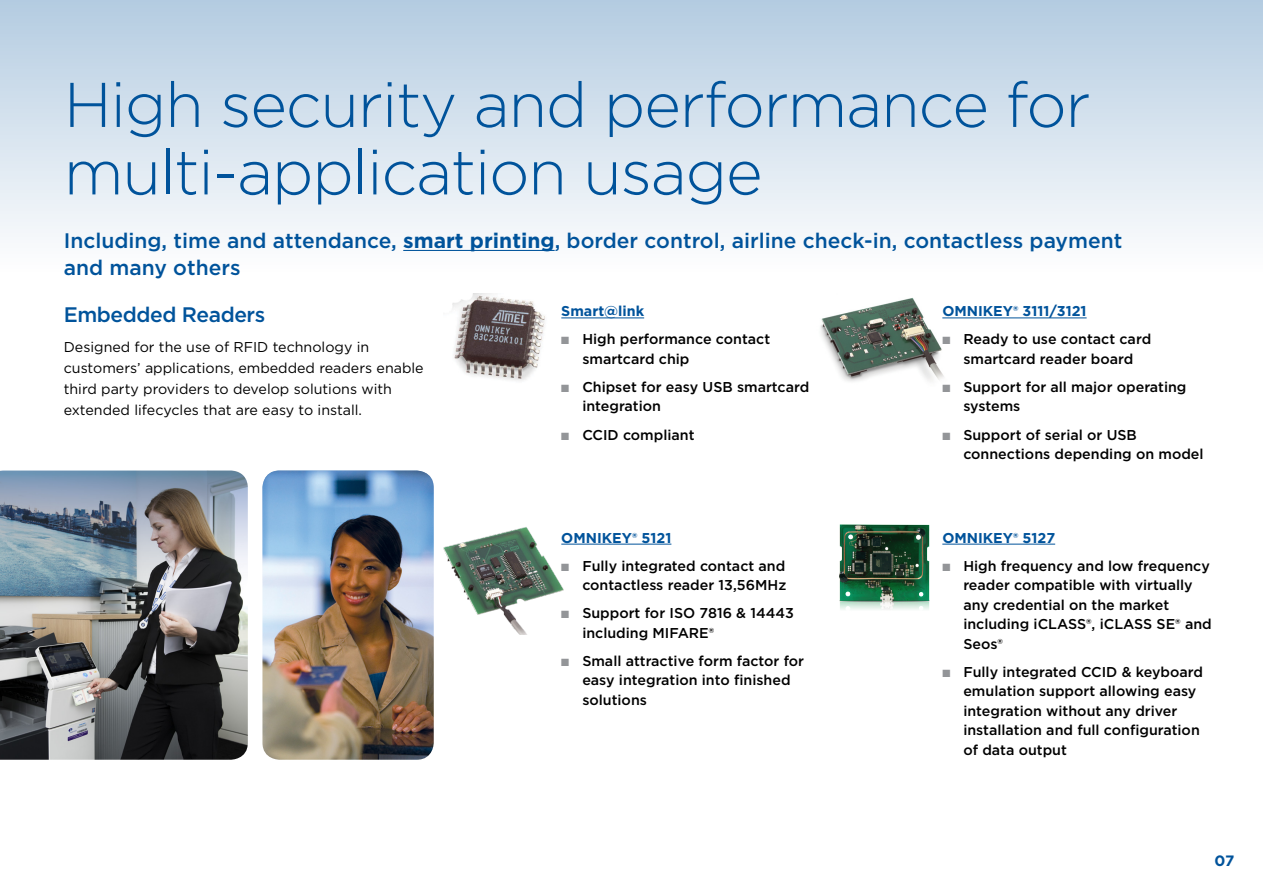
<style>
.page{position:relative;width:1263px;height:893px;background:#fff}
.page>*{position:absolute;margin:0;border:0;box-sizing:border-box;transform-origin:0 0}
.t1{font:300 63px/67.5px "Gotham";letter-spacing:-.02em;color:#00539b}
.t2{font:500 21px/27px "Gotham";color:#00539b}
.t3{font:500 21px "Gotham";letter-spacing:-.02em;color:#00539b}
.t4{font:700 15px "Gotham";color:#00539b}
.t5{font:500 14.25px/19.5px "Gotham";color:#000}
.t6{font:14.25px/21px "Gotham";color:#000}
.t7{font:700 14.25px "Gotham";color:#00539b}
.s1{font-weight:700}
.s2{color:#939598}
</style>
<div class="page">
<div style="left:1px;top:0;width:1262px;height:274px;background:linear-gradient(to bottom,#b3cce1,#fefefe)"></div>
<img style="left:0;top:595px;width:248px;height:165px">
<hr style="left:561px;top:318px;width:83px;height:1px;background:#00539b">
<hr style="left:942px;top:544px;width:113px;height:1px;background:#00539b">
<img style="left:0;top:471px;width:248px;height:124px">
<hr style="left:561px;top:544px;width:110px;height:1px;background:#00539b">
<img style="left:452px;top:294px;width:93px;height:87px">
<img style="left:839px;top:524px;width:105px;height:86px">
<img style="left:820px;top:298px;width:130px;height:84px">
<img style="left:443px;top:527px;width:125px;height:108px">
<hr style="left:403px;top:250px;width:152px;height:1px;background:#00539b">
<hr style="left:942px;top:318px;width:144px;height:1px;background:#00539b">
<img style="left:262px;top:471px;width:172px;height:289px">
<h1 class="t1" style="left:64px;top:69px;width:1028px">High security and performance for multi-application usage</h1>
<h2 class="t2" style="left:64px;top:227px;width:1060px">Including, time and attendance, <span class="s1">smart printing</span>, border control, airline check-in, contactless payment and many others</h2>
<h2 class="t3" style="left:64px;top:301px;width:203px">Embedded Readers</h2>
<p class="t7" style="left:942px;top:302px;width:146px">OMNIKEY® 3111/3121</p>
<p class="t5" style="left:942px;top:329px;width:210px;text-align:center"><span class="s2">■</span> Ready to use contact card smartcard reader board</p>
<p class="t5" style="left:963px;top:377px;width:225px;text-indent:-21px"><span class="s2">■</span> Support for all major operating systems</p>
<p class="t5" style="left:963px;top:424px;width:242px;text-indent:-21px"><span class="s2">■</span> Support of serial or USB connections depending on model</p>
<p class="t7" style="left:561px;top:302px;width:84px">Smart@link</p>
<p class="t5" style="left:582px;top:329px;width:189px;text-indent:-21px"><span class="s2">■</span> High performance contact smartcard chip</p>
<p class="t5" style="left:582px;top:377px;width:228px;text-indent:-21px"><span class="s2">■</span> Chipset for easy USB smartcard integration</p>
<p class="t5" style="left:561px;top:424px;width:135px"><span class="s2">■</span> CCID compliant</p>
<p class="t6" style="left:64px;top:336px;width:361px">Designed for the use of RFID technology in customers’ applications, embedded readers enable third party providers to develop solutions with extended lifecycles that are easy to install.</p>
<p class="t7" style="left:561px;top:528px;width:112px">OMNIKEY® 5121</p>
<p class="t5" style="left:561px;top:556px;width:226px;text-align:right"><span class="s2">■</span> Fully integrated contact and contactless reader 13,56MHz</p>
<p class="t5" style="left:582px;top:603px;width:213px;text-indent:-21px"><span class="s2">■</span> Support for ISO 7816 &amp; 14443 including MIFARE®</p>
<p class="t5" style="left:582px;top:651px;width:223px;text-indent:-21px"><span class="s2">■</span> Small attractive form factor for easy integration into finished solutions</p>
<p class="t7" style="left:942px;top:528px;width:114px">OMNIKEY® 5127</p>
<p class="t5" style="left:963px;top:556px;width:250px;text-indent:-21px"><span class="s2">■</span> High frequency and low frequency reader compatible with virtually any credential on the market including iCLASS®, iCLASS SE® and<br>Seos®</p>
<p class="t5" style="left:963px;top:662px;width:241px;text-indent:-21px"><span class="s2">■</span> Fully integrated CCID &amp; keyboard emulation support allowing easy integration without any driver installation and full configuration of data output</p>
<p class="t4" style="left:1214px;top:851px;width:21px">07</p>
</div>
